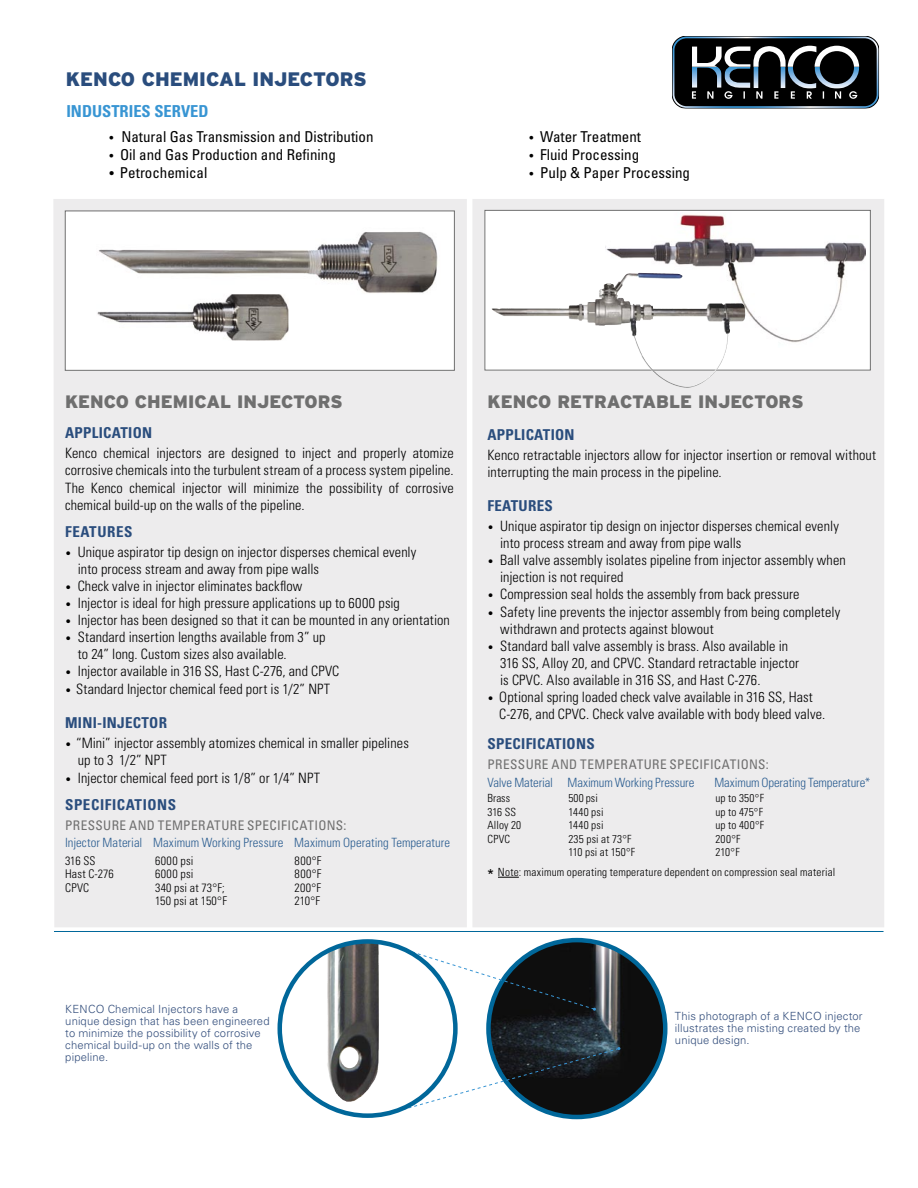
<style>
.page{position:relative;width:918px;height:1188px;background:#fff}
.page>*{position:absolute;margin:0;border:0;box-sizing:border-box;transform-origin:0 0}
.t1{font:900 19.5px "Interstate";color:#2a4d7d}
.t2{font:900 18px "Interstate";color:#6f6f6f}
.t3{font:700 condensed 16.5px "Univers";color:#3895d3}
.t4{font:condensed 15px "Univers";color:#000}
.t5{font:700 condensed 15px "Univers";letter-spacing:.02em;color:#2a4d7d}
.t6{font:700 condensed 15px "Univers";letter-spacing:.04em;color:#2a4d7d}
.t7{font:300 condensed 14.25px/17.1px "Univers";letter-spacing:.01em;color:#000}
.t8{font:condensed 13.2px "Univers";letter-spacing:.03em;color:#6f6f6f}
.t9{font:300 condensed 12.75px "Univers";letter-spacing:-.005em;color:#2c5e91}
.t10{font:300 condensed 12px "Univers";letter-spacing:.02em;color:#000}
.t11{font:300 11.25px/12px "Univers";letter-spacing:.01em;color:#334e7c}
.t12{font:300 condensed 11.25px "Univers";letter-spacing:.02em;color:#000}
.s1{font-size:12px}
.s2{font-size:13.5px}
.s3{font-size:10.5px}
.s4{font-family:"Arial";font-weight:400;font-stretch:normal;font-size:16.5px}
</style>
<div class="page">
<div style="left:53px;top:199px;width:831px;height:728px;background:#edeced"></div>
<img style="left:486px;top:212px;width:383px;height:156px">
<div style="left:484px;top:210px;width:387px;height:160px;border:1px solid #6f6f6f"></div>
<img style="left:606px;top:213px;width:260px;height:134px">
<div style="left:65px;top:211px;width:389px;height:159px;background:#fff"></div>
<div style="left:65px;top:211px;width:390px;height:160px;border:1px solid #6f6f6f"></div>
<img style="left:488px;top:940px;width:177px;height:177px;border-radius:50%">
<svg style="left:402px;top:877px;width:219px;height:243px"></svg>
<hr style="left:54px;top:931px;width:830px;height:1px;background:#00679a">
<svg style="left:672px;top:36px;width:207px;height:73px;background:#31373c"></svg>
<img style="left:370px;top:941px;width:40px;height:146px">
<div style="left:278px;top:939px;width:180px;height:179px;border:5px solid #00679a;border-radius:50%"></div>
<img style="left:618px;top:276px;width:64px;height:16px">
<img style="left:98px;top:232px;width:340px;height:61px">
<img style="left:97px;top:294px;width:192px;height:47px">
<p class="t1" style="left:66px;top:68px;width:302px">KENCO CHEMICAL INJECTORS</p>
<p class="t3" style="left:66px;top:101px;width:144px">INDUSTRIES SERVED</p>
<p class="t4" style="left:110px;top:127px;width:266px"><span class="s1">•</span> Natural Gas Transmission and Distribution</p>
<p class="t4" style="left:110px;top:145px;width:228px"><span class="s1">•</span> Oil and Gas Production and Refining</p>
<p class="t4" style="left:110px;top:163px;width:99px"><span class="s2">•</span> Petrochemical</p>
<p class="t4" style="left:530px;top:127px;width:113px"><span class="s1">•</span> Water Treatment</p>
<p class="t4" style="left:530px;top:145px;width:111px"><span class="s1">•</span> Fluid Processing</p>
<p class="t4" style="left:530px;top:163px;width:162px"><span class="s1">•</span> Pulp &amp; Paper Processing</p>
<p class="t2" style="left:65px;top:392px;width:279px">KENCO CHEMICAL INJECTORS</p>
<p class="t5" style="left:65px;top:424px;width:89px">APPLICATION</p>
<p class="t7" style="left:65px;top:445px;width:390px;text-align:justify">Kenco chemical injectors are designed to inject and properly atomize corrosive chemicals into the turbulent stream of a process system pipeline.<br>The Kenco chemical injector will minimize the possibility of corrosive chemical build-up on the walls of the pipeline.</p>
<p class="t6" style="left:65px;top:522px;width:69px">FEATURES</p>
<p class="t7" style="left:78px;top:543px;width:340px;text-indent:-13px"><span class="s3">•</span> Unique aspirator tip design on injector disperses chemical evenly into process stream and away from pipe walls</p>
<p class="t7" style="left:65px;top:577px;width:239px"><span class="s3">•</span> Check valve in injector eliminates backflow</p>
<p class="t7" style="left:65px;top:594px;width:336px"><span class="s3">•</span> Injector is ideal for high pressure applications up to 6000 psig</p>
<p class="t7" style="left:65px;top:611px;width:386px"><span class="s3">•</span> Injector has been designed so that it can be mounted in any orientation</p>
<p class="t7" style="left:78px;top:628px;width:249px;text-indent:-13px"><span class="s3">•</span> Standard insertion lengths available from 3” up to 24” long. Custom sizes also available.</p>
<p class="t7" style="left:65px;top:663px;width:276px"><span class="s3">•</span> Injector available in 316 SS, Hast C-276, and CPVC</p>
<p class="t7" style="left:65px;top:680px;width:267px"><span class="s3">•</span> Standard Injector chemical feed port is 1/2” NPT</p>
<p class="t5" style="left:65px;top:713px;width:103px">MINI-INJECTOR</p>
<p class="t7" style="left:78px;top:734px;width:333px;text-indent:-13px"><span class="s3">•</span> “Mini” injector assembly atomizes chemical in smaller pipelines up to 3 1/2” NPT</p>
<p class="t7" style="left:65px;top:769px;width:257px"><span class="s3">•</span> Injector chemical feed port is 1/8” or 1/4” NPT</p>
<p class="t6" style="left:65px;top:795px;width:113px">SPECIFICATIONS</p>
<p class="t8" style="left:65px;top:817px;width:283px">PRESSURE AND TEMPERATURE SPECIFICATIONS:</p>
<p class="t9" style="left:65px;top:835px;width:386px">Injector Material Maximum Working Pressure Maximum Operating Temperature</p>
<p class="t10" style="left:65px;top:854px;width:32px">316 SS</p>
<p class="t10" style="left:155px;top:854px;width:40px">6000 psi</p>
<p class="t10" style="left:295px;top:854px;width:28px">800°F</p>
<p class="t10" style="left:65px;top:867px;width:50px">Hast C-276</p>
<p class="t10" style="left:155px;top:867px;width:40px">6000 psi</p>
<p class="t10" style="left:295px;top:867px;width:28px">800°F</p>
<p class="t10" style="left:65px;top:881px;width:25px">CPVC</p>
<p class="t10" style="left:155px;top:881px;width:71px">340 psi at 73°F;</p>
<p class="t10" style="left:295px;top:881px;width:28px">200°F</p>
<p class="t10" style="left:155px;top:894px;width:73px">150 psi at 150°F</p>
<p class="t10" style="left:295px;top:894px;width:27px">210°F</p>
<p class="t2" style="left:487px;top:392px;width:318px">KENCO RETRACTABLE INJECTORS</p>
<p class="t5" style="left:487px;top:425px;width:89px">APPLICATION</p>
<p class="t7" style="left:487px;top:446px;width:390px">Kenco retractable injectors allow for injector insertion or removal without interrupting the main process in the pipeline.</p>
<p class="t5" style="left:487px;top:496px;width:67px">FEATURES</p>
<p class="t7" style="left:500px;top:517px;width:340px;text-indent:-13px"><span class="s3">•</span> Unique aspirator tip design on injector disperses chemical evenly into process stream and away from pipe walls</p>
<p class="t7" style="left:500px;top:551px;width:347px;text-indent:-13px"><span class="s3">•</span> Ball valve assembly isolates pipeline from injector assembly when injection is not required</p>
<p class="t7" style="left:487px;top:586px;width:314px"><span class="s3">•</span> Compression seal holds the assembly from back pressure</p>
<p class="t7" style="left:500px;top:603px;width:342px;text-indent:-13px"><span class="s3">•</span> Safety line prevents the injector assembly from being completely withdrawn and protects against blowout</p>
<p class="t7" style="left:500px;top:637px;width:301px;text-indent:-13px"><span class="s3">•</span> Standard ball valve assembly is brass. Also available in<br>316 SS, Alloy 20, and CPVC. Standard retractable injector is CPVC. Also available in 316 SS, and Hast C-276.</p>
<p class="t7" style="left:499px;top:688px;width:327px;text-indent:-12px"><span class="s3">•</span> Optional spring loaded check valve available in 316 SS, Hast<br>C-276, and CPVC. Check valve available with body bleed valve.</p>
<p class="t5" style="left:487px;top:734px;width:109px">SPECIFICATIONS</p>
<p class="t8" style="left:487px;top:756px;width:283px">PRESSURE AND TEMPERATURE SPECIFICATIONS:</p>
<p class="t9" style="left:487px;top:775px;width:208px">Valve Material Maximum Working Pressure</p>
<p class="t9" style="left:714px;top:775px;width:157px">MaximumOperating Temperature*</p>
<p class="t12" style="left:487px;top:792px;width:24px">Brass</p>
<p class="t12" style="left:568px;top:792px;width:31px">500 psi</p>
<p class="t12" style="left:715px;top:792px;width:50px">up to 350°F</p>
<p class="t12" style="left:487px;top:805px;width:30px">316 SS</p>
<p class="t12" style="left:568px;top:805px;width:37px">1440 psi</p>
<p class="t12" style="left:715px;top:805px;width:49px">up to 475°F</p>
<p class="t12" style="left:487px;top:819px;width:35px">Alloy 20</p>
<p class="t12" style="left:568px;top:819px;width:37px">1440 psi</p>
<p class="t12" style="left:715px;top:819px;width:50px">up to 400°F</p>
<p class="t12" style="left:487px;top:832px;width:24px">CPVC</p>
<p class="t12" style="left:568px;top:832px;width:65px">235 psi at 73°F</p>
<p class="t12" style="left:715px;top:832px;width:27px">200°F</p>
<p class="t12" style="left:568px;top:846px;width:68px">110 psi at 150°F</p>
<p class="t12" style="left:715px;top:846px;width:26px">210°F</p>
<p class="t12" style="left:487px;top:865px;width:349px"><span class="s4">*</span> Note: maximum operating temperature dependent on compression seal material</p>
<p class="t11" style="left:65px;top:1002px;width:206px">KENCO Chemical Injectors have a unique design that has been engineered to minimize the possibility of corrosive chemical build-up on the walls of the pipeline.</p>
<p class="t11" style="left:675px;top:1009px;width:189px">This photograph of a KENCO injector illustrates the misting created by the unique design.</p>
</div>
